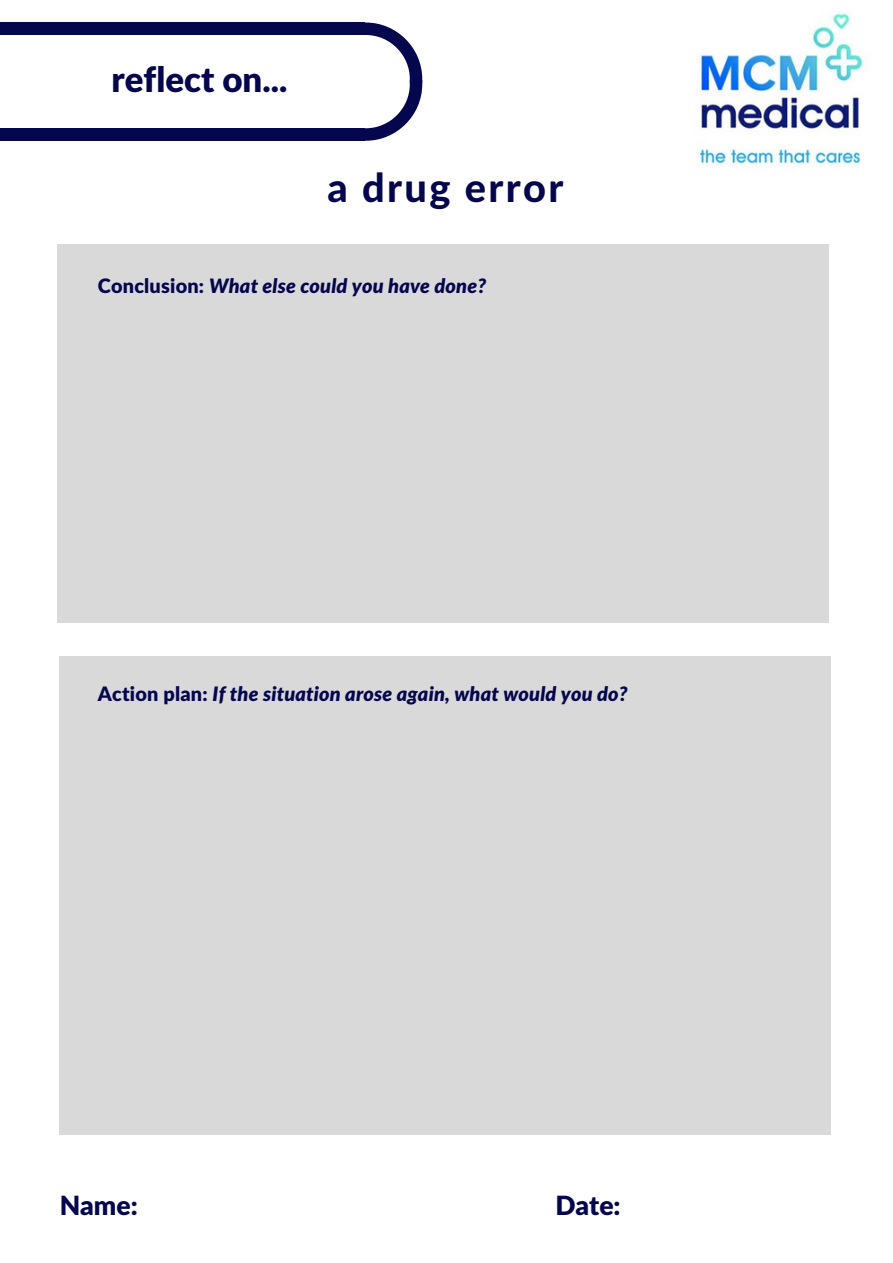
<style>
.page{position:relative;width:893px;height:1263px;background:#fff}
.page>*{position:absolute;margin:0;border:0;box-sizing:border-box;transform-origin:0 0}
.t1{font:800 39.75px "Lato Latin";letter-spacing:.06em;color:#04074e}
.t2{font:900 34.8px "Lato Latin";color:#04074e}
.t3{font:900 26.55px "Lato Latin";color:#04074e}
.t4{font:italic 900 19.8px "Lato";letter-spacing:.01em;color:#04074e}
.s1{font-family:"Lato Latin";font-style:normal}
</style>
<div class="page">
<div style="left:57px;top:244px;width:772px;height:379px;background:#d9d9d9"></div>
<div style="left:60px;top:656px;width:771px;height:479px;background:#d9d9d9"></div>
<img style="left:697px;top:12px;width:170px;height:155px">
<div style="left:0;top:23px;width:365px;height:12px;background:#04074e"></div>
<div style="left:0;top:128px;width:365px;height:13px;background:#04074e"></div>
<svg style="left:365px;top:23px;width:57px;height:118px"></svg>
<h2 class="t2" style="left:112px;top:58px;width:177px">reflect on...</h2>
<h1 class="t1" style="left:327px;top:162px;width:237px">a drug error</h1>
<p class="t4" style="left:98px;top:274px;width:390px"><span class="s1">Conclusion:</span> What else could you have done?</p>
<p class="t4" style="left:98px;top:681px;width:531px"><span class="s1">Action plan:</span> If the situation arose again, what would you do?</p>
<h3 class="t3" style="left:60px;top:1189px;width:80px">Name:</h3>
<h3 class="t3" style="left:555px;top:1189px;width:67px">Date:</h3>
</div>
